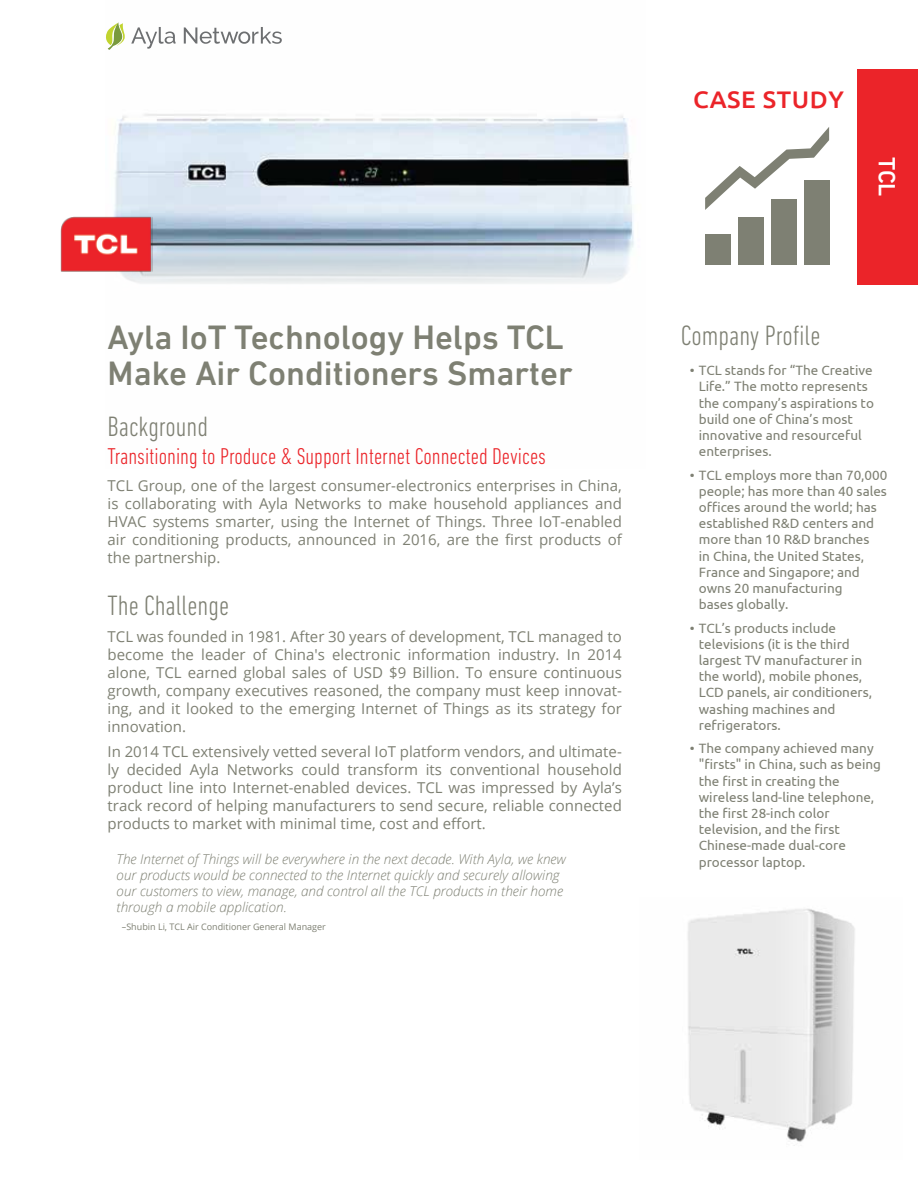
<style>
.page{position:relative;width:918px;height:1188px;background:#fff}
.page>*{position:absolute;margin:0;border:0;box-sizing:border-box;transform-origin:0 0}
.t1{font:500 34.5px/36px "DIN Next LT Pro";color:#7e8073}
.t2{font:300 condensed 28.5px "DIN Next LT Pro";color:#7e8073}
.t3{font:500 24px "Ubuntu";letter-spacing:.025em;color:#eb2429}
.t4{font:500 24px "DIN Next LT Pro";color:#fff}
.t5{font:300 condensed 23.25px "DIN Next LT Pro";color:#eb2429}
.t6{font:15px/18px "Open Sans";color:#7e8073;text-align:justify}
.t7{font:13.5px/16.2px "Ubuntu";color:#7e8073}
.t8{font:italic 300 13.5px/16.2px "Open Sans";color:#7e8073}
.t9{font:9px "Open Sans";color:#7e8073}
</style>
<div class="page">
<img style="left:115px;top:22px;width:517px;height:178px">
<svg style="left:688px;top:908px;width:167px;height:238px"></svg>
<svg style="left:114px;top:200px;width:520px;height:84px;background:#c3d1dd"></svg>
<svg style="left:131px;top:27px;width:45px;height:22px"></svg>
<svg style="left:184px;top:27px;width:98px;height:17px"></svg>
<svg style="left:106px;top:23px;width:19px;height:27px"></svg>
<div style="left:857px;top:69px;width:61px;height:215px;background:#eb2429"></div>
<div style="left:705px;top:234px;width:25px;height:30px;background:#7e8073"></div>
<div style="left:738px;top:217px;width:25px;height:47px;background:#7e8073"></div>
<div style="left:771px;top:199px;width:25px;height:65px;background:#7e8073"></div>
<div style="left:804px;top:180px;width:25px;height:84px;background:#7e8073"></div>
<svg style="left:705px;top:127px;width:124px;height:83px"></svg>
<img style="left:60px;top:216px;width:93px;height:57px">
<h1 class="t1" style="left:108px;top:319px;width:467px">Ayla IoT Technology Helps TCL<br>Make Air Conditioners Smarter</h1>
<h2 class="t2" style="left:108px;top:410px;width:102px">Background</h2>
<h3 class="t5" style="left:108px;top:443px;width:440px">Transitioning to Produce &amp; Support Internet Connected Devices</h3>
<p class="t6" style="left:108px;top:476px;width:516px">TCL Group, one of the largest consumer-electronics enterprises in China, is collaborating with Ayla Networks to make household appliances and HVAC systems smarter, using the Internet of Things. Three IoT-enabled air conditioning products, announced in 2016, are the first products of the partnership.</p>
<h2 class="t2" style="left:108px;top:589px;width:123px">The Challenge</h2>
<p class="t6" style="left:108px;top:627px;width:516px">TCL was founded in 1981. After 30 years of development, TCL managed to become the leader of China's electronic information industry. In 2014 alone, TCL earned global sales of USD $9 Billion. To ensure continuous growth, company executives reasoned, the company must keep innovat&shy;ing, and it looked to the emerging Internet of Things as its strategy for innovation.</p>
<p class="t6" style="left:108px;top:743px;width:516px">In 2014 TCL extensively vetted several IoT platform vendors, and ultimate&shy;ly decided Ayla Networks could transform its conventional household product line into Internet-enabled devices. TCL was impressed by Ayla’s track record of helping manufacturers to send secure, reliable connected products to market with minimal time, cost and effort.</p>
<p class="t8" style="left:117px;top:850px;width:451px">The Internet of Things will be everywhere in the next decade. With Ayla, we knew our products would be connected to the Internet quickly and securely allowing our customers to view, manage, and control all the TCL products in their home through a mobile application.</p>
<p class="t9" style="left:122px;top:921px;width:205px">–Shubin Li, TCL Air Conditioner General Manager</p>
<h3 class="t3" style="left:693px;top:85px;width:152px">CASE STUDY</h3>
<h3 class="t4" style="left:901px;top:157px;width:41px;rotate:90deg">TCL</h3>
<h2 class="t2" style="left:681px;top:319px;width:141px">Company Profile</h2>
<p class="t7" style="left:699px;top:362px;width:177px;text-indent:-9px">• TCL stands for “The Creative<br>Life.” The motto represents the company’s aspirations to build one of China’s most innovative and resourceful enterprises.</p>
<p class="t7" style="left:699px;top:466px;width:190px;text-indent:-9px">• TCL employs more than 70,000 people; has more than 40 sales offices around the world; has established R&amp;D centers and more than 10 R&amp;D branches<br>in China, the United States,<br>France and Singapore; and owns 20 manufacturing<br>bases globally.</p>
<p class="t7" style="left:699px;top:619px;width:175px;text-indent:-9px">• TCL’s products include televisions (it is the third largest TV manufacturer in the world), mobile phones,<br>LCD panels, air conditioners, washing machines and refrigerators.</p>
<p class="t7" style="left:699px;top:740px;width:184px;text-indent:-9px">• The company achieved many "firsts" in China, such as being the first in creating the wireless land-line telephone, the first 28-inch color television, and the first<br>Chinese-made dual-core processor laptop.</p>
</div>
